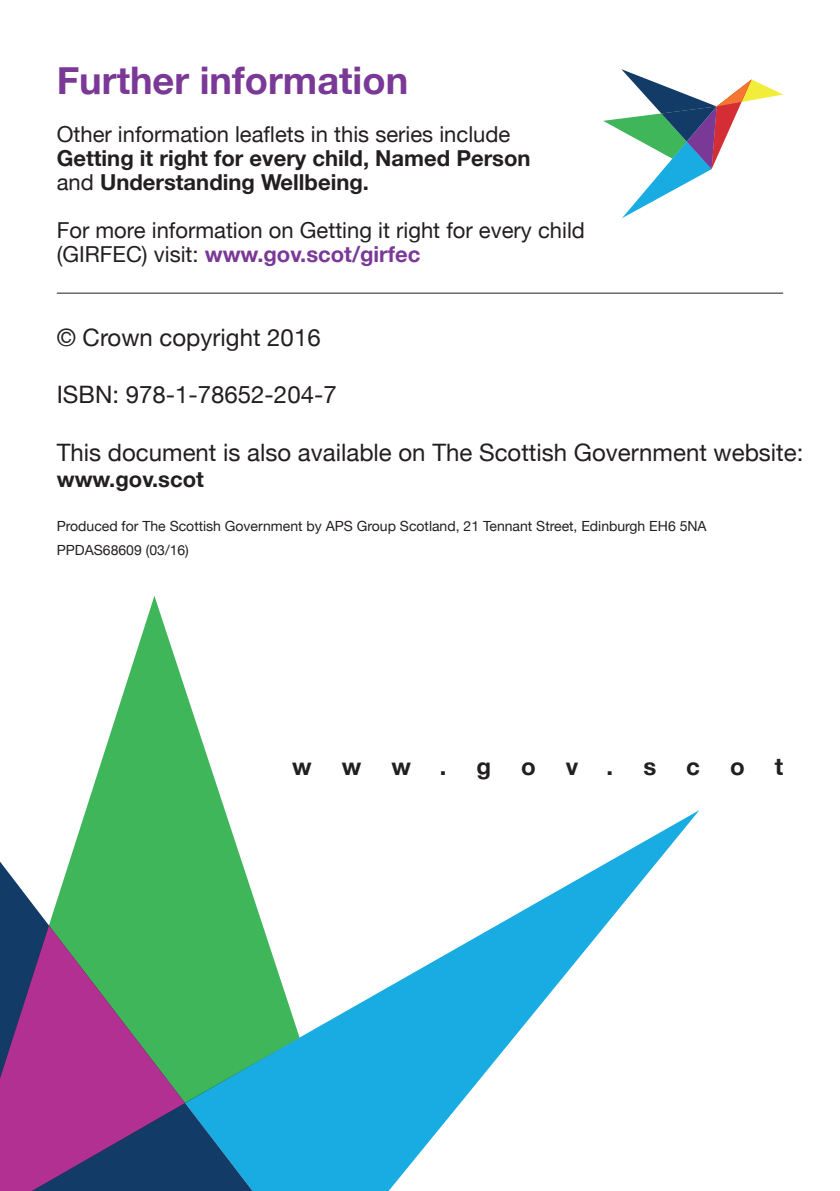
<style>
.page{position:relative;width:840px;height:1191px;background:#fff}
.page>*{position:absolute;margin:0;border:0;box-sizing:border-box;transform-origin:0 0}
.t1{font:700 38px "Helvetica Neue";color:#7a3996}
.t2{font:24px "Helvetica Neue";color:#231f20}
.t3{font:700 24px "Helvetica Neue";color:#231f20}
.t4{font:22px/24px "Helvetica Neue";color:#231f20}
.t5{font:700 22px/24px "Helvetica Neue";color:#231f20}
.t6{font:14px/24px "Helvetica Neue";color:#231f20}
.s1{font-weight:400}
.s2{font-weight:700;color:#7a3996}
</style>
<div class="page">
<hr style="left:57px;top:293px;width:725px;height:1px;background:#231f20">
<svg style="left:603px;top:69px;width:179px;height:149px"></svg>
<svg style="left:0;top:596px;width:225px;height:329px"></svg>
<svg style="left:185px;top:810px;width:514px;height:381px"></svg>
<svg style="left:0;top:925px;width:185px;height:266px;background:#73537b"></svg>
<h1 class="t1" style="left:57px;top:50px;width:353px">Further information</h1>
<p class="t4" style="left:57px;top:123px;width:455px">Other information leaflets in this series include</p>
<p class="t5" style="left:57px;top:146px;width:475px">Getting it right for every child, Named Person <span class="s1">and</span> Understanding Wellbeing.</p>
<p class="t4" style="left:57px;top:219px;width:529px">For more information on Getting it right for every child (GIRFEC) visit: <span class="s2">www.gov.scot/girfec</span></p>
<p class="t2" style="left:57px;top:320px;width:265px">© Crown copyright 2016</p>
<p class="t2" style="left:57px;top:377px;width:281px">ISBN: 978-1-78652-204-7</p>
<p class="t2" style="left:57px;top:435px;width:747px">This document is also available on The Scottish Government website:</p>
<p class="t5" style="left:57px;top:468px;width:149px">www.gov.scot</p>
<p class="t6" style="left:57px;top:514px;width:651px">Produced for The Scottish Government by APS Group Scotland, 21 Tennant Street, Edinburgh EH6 5NA<br>PPDAS68609 (03/16)</p>
<p class="t3" style="left:292px;top:747px;width:21px">w</p>
<p class="t3" style="left:342px;top:747px;width:21px">w</p>
<p class="t3" style="left:391px;top:747px;width:101px">w.g</p>
<p class="t3" style="left:521px;top:747px;width:16px">o</p>
<p class="t3" style="left:565px;top:747px;width:180px">v.sco</p>
<p class="t3" style="left:774px;top:747px;width:10px">t</p>
</div>
